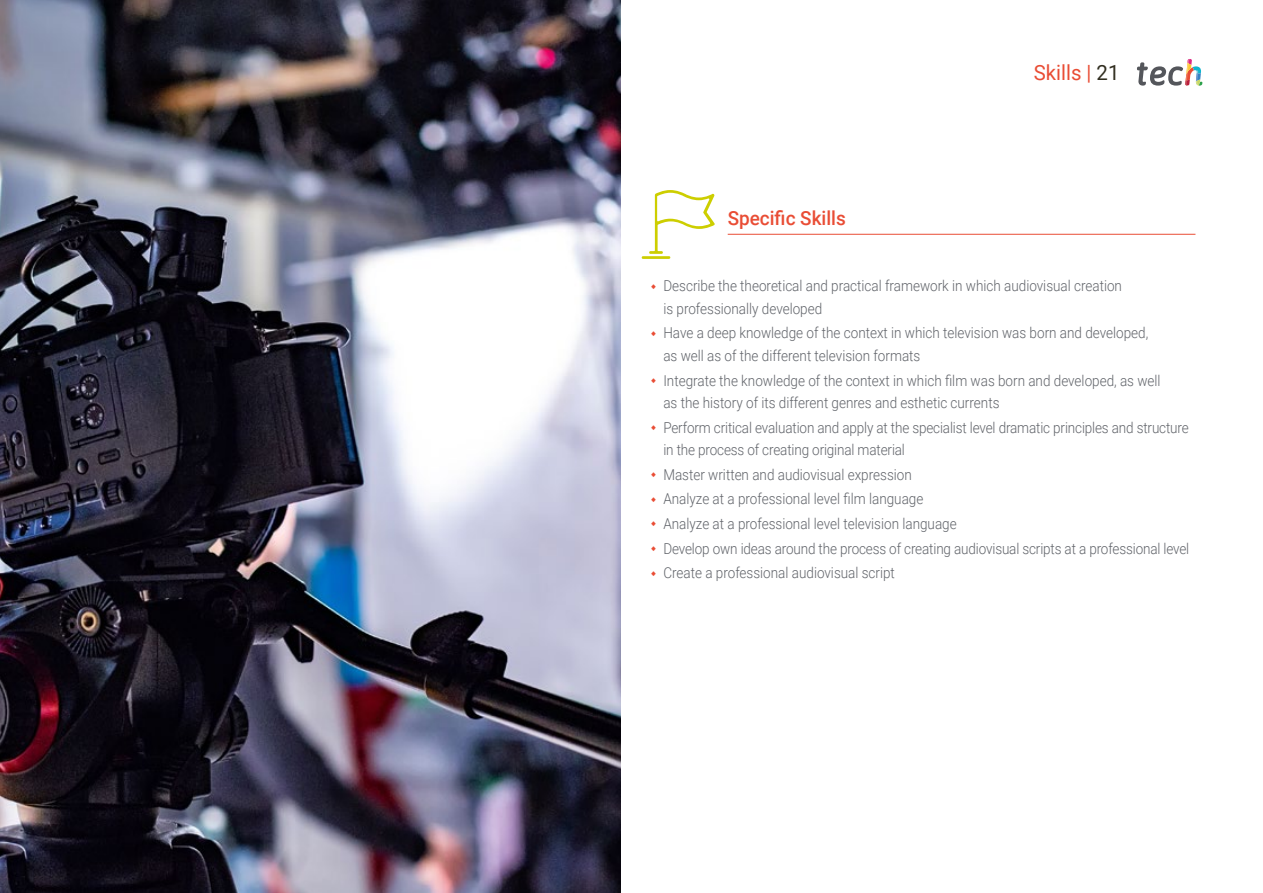
<style>
.page{position:relative;width:1263px;height:893px;background:#fff}
.page>*{position:absolute;margin:0;border:0;box-sizing:border-box;transform-origin:0 0}
.t1{font:21px "Roboto";color:#e94d35}
.t2{font:500 19.5px "Roboto";color:#e94d35}
.t3{font:300 15px/22.5px "Roboto";color:#61646a;scale:.9 1}
.s1{color:#312e20}
</style>
<div class="page">
<img style="left:0;top:0;width:621px;height:893px">
<hr style="left:728px;top:234px;width:467px;height:1px;background:#e94d35">
<hr style="left:642px;top:256px;width:28px;height:3px;background:#cdce00">
<svg style="left:649px;top:190px;width:66px;height:64px"></svg>
<svg style="left:1137px;top:59px;width:65px;height:27px"></svg>
<h2 class="t2" style="left:728px;top:205px;width:120px">Specific Skills</h2>
<h1 class="t1" style="left:1034px;top:57px;width:87px">Skills | <span class="s1">21</span></h1>
<p class="t3" style="left:663px;top:274px;width:511px">Describe the theoretical and practical framework in which audiovisual creation is professionally developed</p>
<p class="t3" style="left:663px;top:321px;width:540px">Have a deep knowledge of the context in which television was born and developed, as well as of the different television formats</p>
<p class="t3" style="left:663px;top:368px;width:554px">Integrate the knowledge of the context in which film was born and developed, as well as the history of its different genres and esthetic currents</p>
<p class="t3" style="left:663px;top:416px;width:585px">Perform critical evaluation and apply at the specialist level dramatic principles and structure in the process of creating original material</p>
<p class="t3" style="left:663px;top:462px;width:586px;line-height:24.6px">Master written and audiovisual expression<br>Analyze at a professional level film language<br>Analyze at a professional level television language<br>Develop own ideas around the process of creating audiovisual scripts at a professional level Create a professional audiovisual script</p>
</div>
